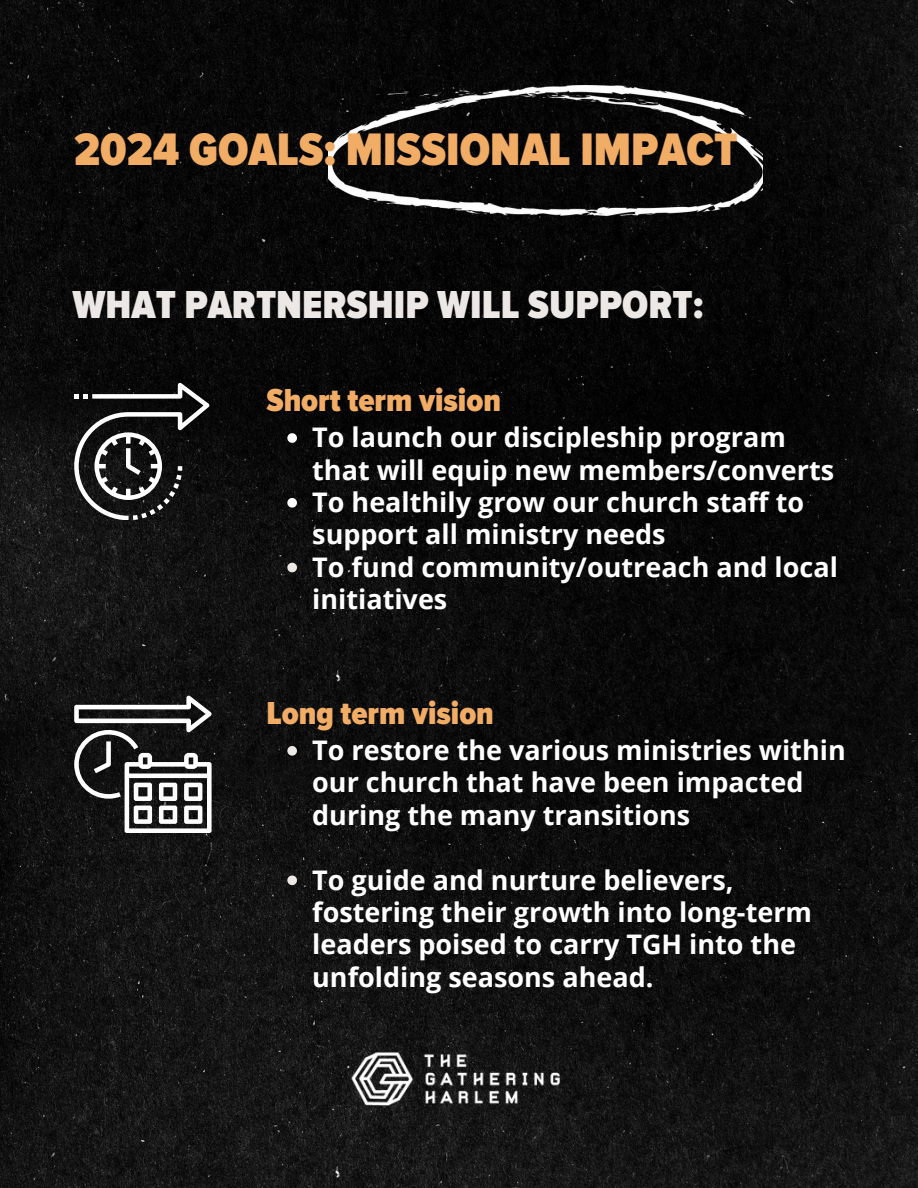
<style>
.page{position:relative;width:918px;height:1188px;background:#fff}
.page>*{position:absolute;margin:0;border:0;box-sizing:border-box;transform-origin:0 0}
.t1{font:900 47.25px "Proxima Nova Cond";color:#f1ad65}
.t2{font:900 40.5px "Proxima Nova Cond";color:#ece8e5}
.t3{font:900 33px "Proxima Nova Cond";color:#f1ad65}
.t4{font:700 27px/32.4px "Open Sans";color:#fff}
</style>
<div class="page">
<img style="left:0;top:0;width:918px;height:1188px">
<img style="left:328px;top:86px;width:434px;height:129px">
<img style="left:350px;top:1040px;width:218px;height:82px">
<svg style="left:74px;top:383px;width:135px;height:137px;background:#393939"></svg>
<svg style="left:74px;top:696px;width:137px;height:137px"></svg>
<svg style="left:287px;top:433px;width:10px;height:10px"></svg>
<svg style="left:287px;top:498px;width:10px;height:10px"></svg>
<svg style="left:287px;top:563px;width:10px;height:9px"></svg>
<svg style="left:287px;top:746px;width:10px;height:10px"></svg>
<svg style="left:287px;top:876px;width:10px;height:9px"></svg>
<p class="t1" style="left:74px;top:122px;width:665px">2024 GOALS: MISSIONAL IMPACT</p>
<p class="t2" style="left:72px;top:280px;width:633px">WHAT PARTNERSHIP WILL SUPPORT:</p>
<h2 class="t3" style="left:266px;top:381px;width:236px">Short term vision</h2>
<p class="t4" style="left:312px;top:421px;width:523px">To launch our discipleship program that will equip new members/converts</p>
<h3 class="t4" style="left:312px;top:485px;width:493px">To healthily grow our church staff to support all ministry needs</h3>
<p class="t4" style="left:312px;top:550px;width:527px">To fund community/outreach and local initiatives</p>
<p class="t3" style="left:266px;top:694px;width:229px">Long term vision</p>
<p class="t4" style="left:312px;top:733px;width:535px">To restore the various ministries within our church that have been impacted during the many transitions</p>
<h3 class="t4" style="left:312px;top:863px;width:501px">To guide and nurture believers, fostering their growth into long-term leaders poised to carry TGH into the unfolding seasons ahead.</h3>
</div>
